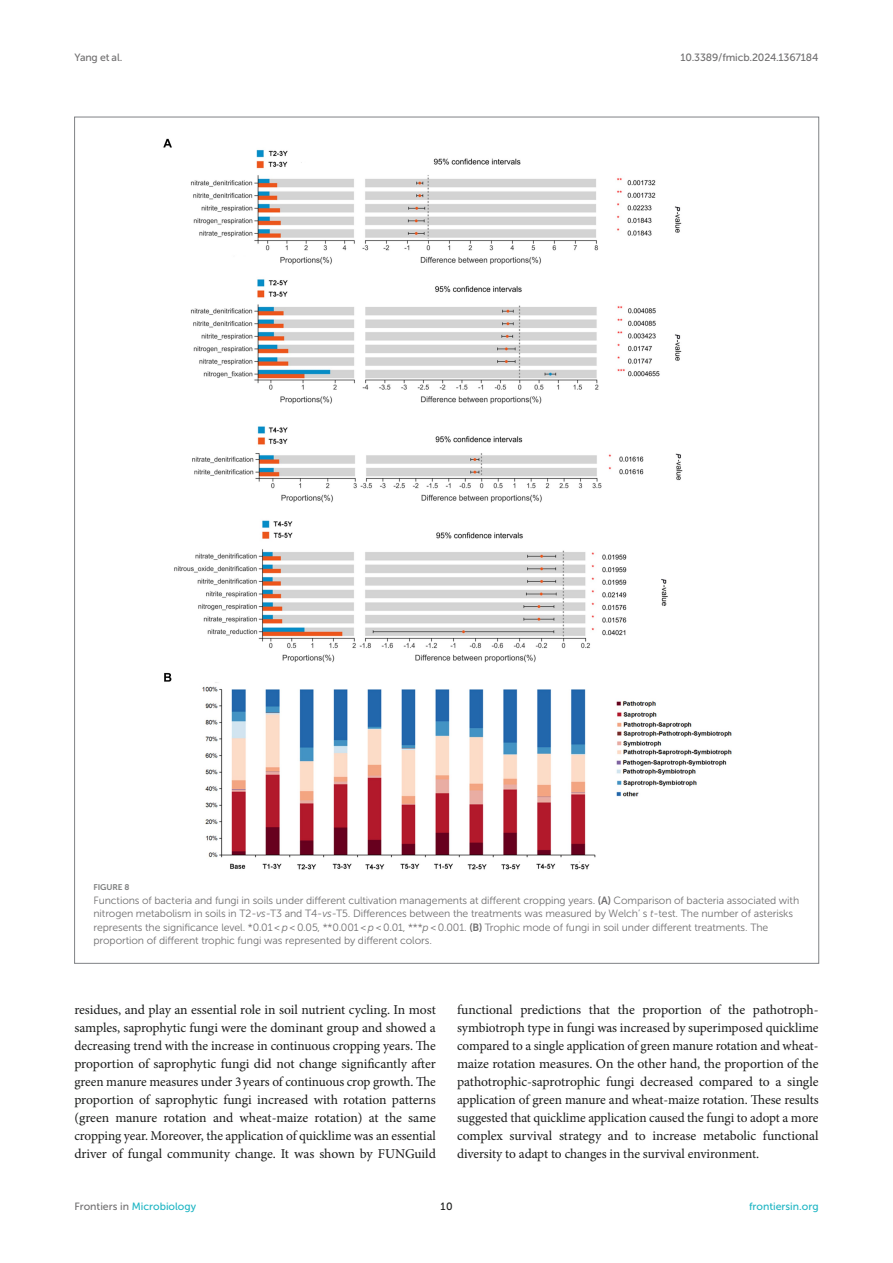
<style>
.page{position:relative;width:893px;height:1263px;background:#fff}
.page>*{position:absolute;margin:0;border:0;box-sizing:border-box;transform-origin:0 0}
.TEXT{font:13.5px/18px "Minion Pro";letter-spacing:-.01em;color:#1b1c1b;text-align:justify}
.FIG_LEG{font:10.5px/13.5px "Museo Sans 300";letter-spacing:-.01em;color:#706f70}
.t1{font:10.5px "Museo Sans 500";color:#1db5c3}
.t2{font:10.5px "Museo Sans 500";letter-spacing:-.015em;color:#706f70}
.t3{font:10.5px "Museo Sans 500";color:#1b1c1b}
.FIG_HD{font:8.25px "Museo Sans 700";letter-spacing:-.01em;color:#7e7f7f}
.s1{font-family:"Museo Sans 700"}
.s2{font-style:italic}
.s3{color:#706f70}
</style>
<div class="page">
<img style="left:163px;top:138px;width:569px;height:732px">
<p class="t2" style="left:74px;top:51px;width:49px">Yang et al.</p>
<p class="t2" style="left:680px;top:51px;width:140px">10.3389/fmicb.2024.1367184</p>
<p class="FIG_HD" style="left:94px;top:883px;width:37px">FIGURE 8</p>
<p class="FIG_LEG" style="left:94px;top:893px;width:707px">Functions of bacteria and fungi in soils under different cultivation managements at different cropping years. <span class="s1">(A)</span> Comparison of bacteria associated with nitrogen metabolism in soils in T2-<span class="s2">vs</span>-T3 and T4-<span class="s2">vs</span>-T5. Differences between the treatments was measured by Welch’ s <span class="s2">t</span>-test. The number of asterisks represents the significance level. *0.01 &lt; <span class="s2">p</span> &lt; 0.05, **0.001 &lt; <span class="s2">p</span> &lt; 0.01, ***<span class="s2">p</span> &lt; 0.001. <span class="s1">(B)</span> Trophic mode of fungi in soil under different treatments. The proportion of different trophic fungi was represented by different colors.</p>
<p class="TEXT" style="left:74px;top:1001px;width:363px">residues, and play an essential role in soil nutrient cycling. In most samples, saprophytic fungi were the dominant group and showed a decreasing trend with the increase in continuous cropping years. The proportion of saprophytic fungi did not change significantly after green manure measures under 3years of continuous crop growth. The proportion of saprophytic fungi increased with rotation patterns (green manure rotation and wheat-maize rotation) at the same cropping year. Moreover, the application of quicklime was an essential driver of fungal community change. It was shown by FUNGuild</p>
<p class="TEXT" style="left:457px;top:1001px;width:363px">functional predictions that the proportion of the pathotroph&shy;symbiotroph type in fungi was increased by superimposed quicklime compared to a single application of green manure rotation and wheat&shy;maize rotation measures. On the other hand, the proportion of the pathotrophic-saprotrophic fungi decreased compared to a single application of green manure and wheat-maize rotation. These results suggested that quicklime application caused the fungi to adopt a more complex survival strategy and to increase metabolic functional diversity to adapt to changes in the survival environment.</p>
<p class="t1" style="left:74px;top:1200px;width:123px"><span class="s3">Frontiers in</span> Microbiology</p>
<p class="t3" style="left:440px;top:1200px;width:14px">10</p>
<p class="t1" style="left:749px;top:1200px;width:71px">frontiersin.org</p>
</div>
